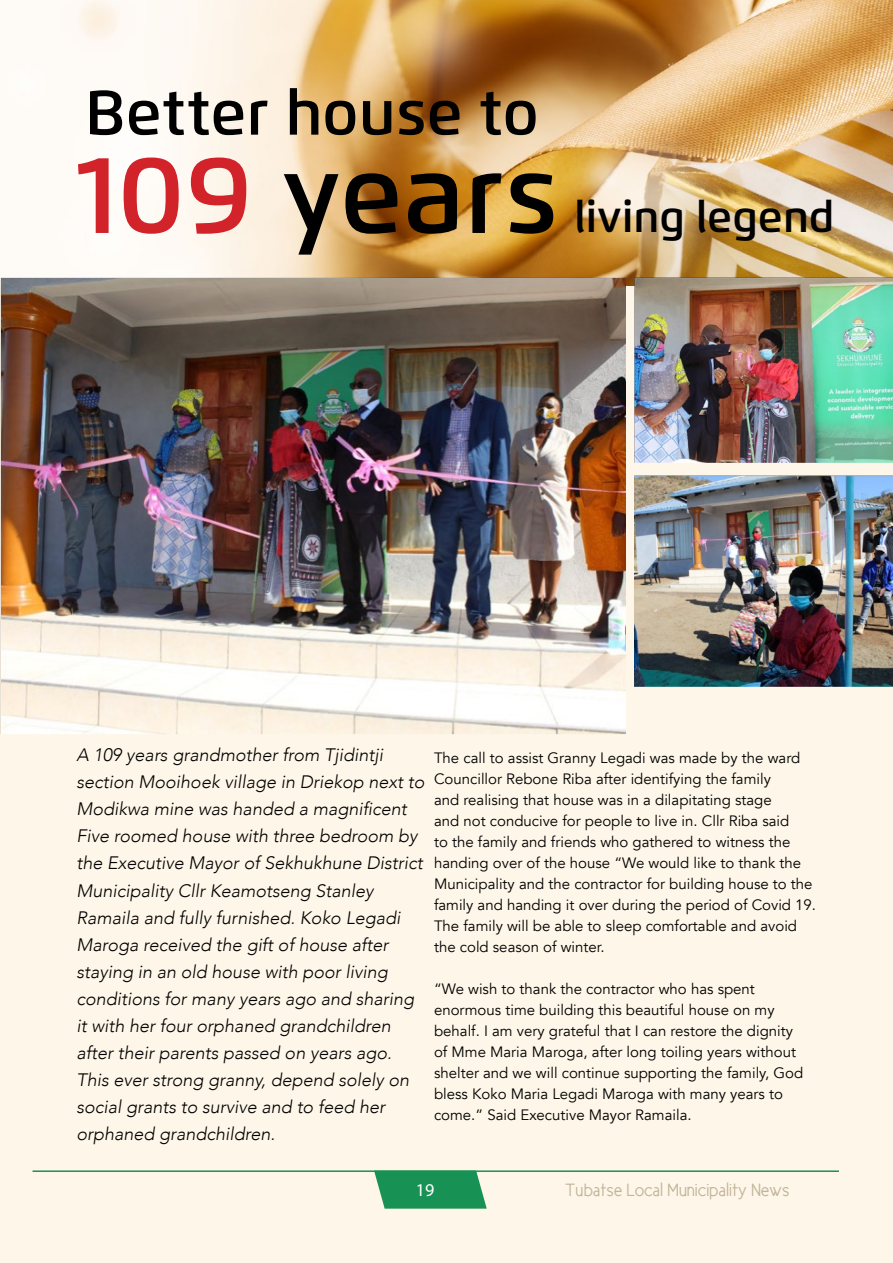
<style>
.page{position:relative;width:893px;height:1263px;background:#fff}
.page>*{position:absolute;margin:0;border:0;box-sizing:border-box;transform-origin:0 0}
.t1{font:600 110.1px "Flexo";color:#000}
.t2{font:600 62.85px "Flexo";color:#000}
.t3{font:600 43.65px "Flexo";color:#000}
.t4{font:italic 300 18px/27px "Avenir";color:#000}
.t5{font:18px "New Cicle Gordita";color:#c2b59b}
.t6{font:18px "Myriad Pro";color:#fff}
.t7{font:15px/21px "Avenir";color:#000}
.s1{color:#d2232a}
</style>
<div class="page">
<img style="left:0;top:0;width:893px;height:287px">
<div style="left:0;top:287px;width:893px;height:976px;background:#fef6e8"></div>
<hr style="left:33px;top:1170px;width:806px;height:2px;background:#169253">
<svg style="left:374px;top:1170px;width:113px;height:38px;background:#2d9a62"></svg>
<img style="left:1px;top:277px;width:624px;height:457px">
<img style="left:635px;top:277px;width:258px;height:186px">
<img style="left:634px;top:476px;width:259px;height:210px">
<h2 class="t2" style="left:85px;top:74px;width:455px">Better house to</h2>
<h1 class="t1" style="left:77px;top:127px;width:483px"><span class="s1">109</span> years</h1>
<h3 class="t3" style="left:575px;top:190px;width:261px">living legend</h3>
<p class="t4" style="left:77px;top:742px;width:349px">A 109 years grandmother from Tjidintji section Mooihoek village in Driekop next to Modikwa mine was handed a magnificent Five roomed house with three bedroom by the Executive Mayor of Sekhukhune District Municipality Cllr Keamotseng Stanley Ramaila and fully furnished. Koko Legadi Maroga received the gift of house after staying in an old house with poor living conditions for many years ago and sharing it with her four orphaned grandchildren after their parents passed on years ago.<br>This ever strong granny, depend solely on social grants to survive and to feed her orphaned grandchildren.</p>
<p class="t7" style="left:434px;top:748px;width:384px">The call to assist Granny Legadi was made by the ward Councillor Rebone Riba after identifying the family<br>and realising that house was in a dilapitating stage<br>and not conducive for people to live in. Cllr Riba said<br>to the family and friends who gathered to witness the handing over of the house “We would like to thank the Municipality and the contractor for building house to the family and handing it over during the period of Covid 19.<br>The family will be able to sleep comfortable and avoid the cold season of winter.</p>
<p class="t7" style="left:434px;top:979px;width:371px">“We wish to thank the contractor who has spent enormous time building this beautiful house on my behalf. I am very grateful that I can restore the dignity of Mme Maria Maroga, after long toiling years without shelter and we will continue supporting the family, God bless Koko Maria Legadi Maroga with many years to come.” Said Executive Mayor Ramaila.</p>
<p class="t6" style="left:416px;top:1179px;width:20px">19</p>
<p class="t5" style="left:565px;top:1181px;width:226px">Tubatse Local Municipality News</p>
</div>
